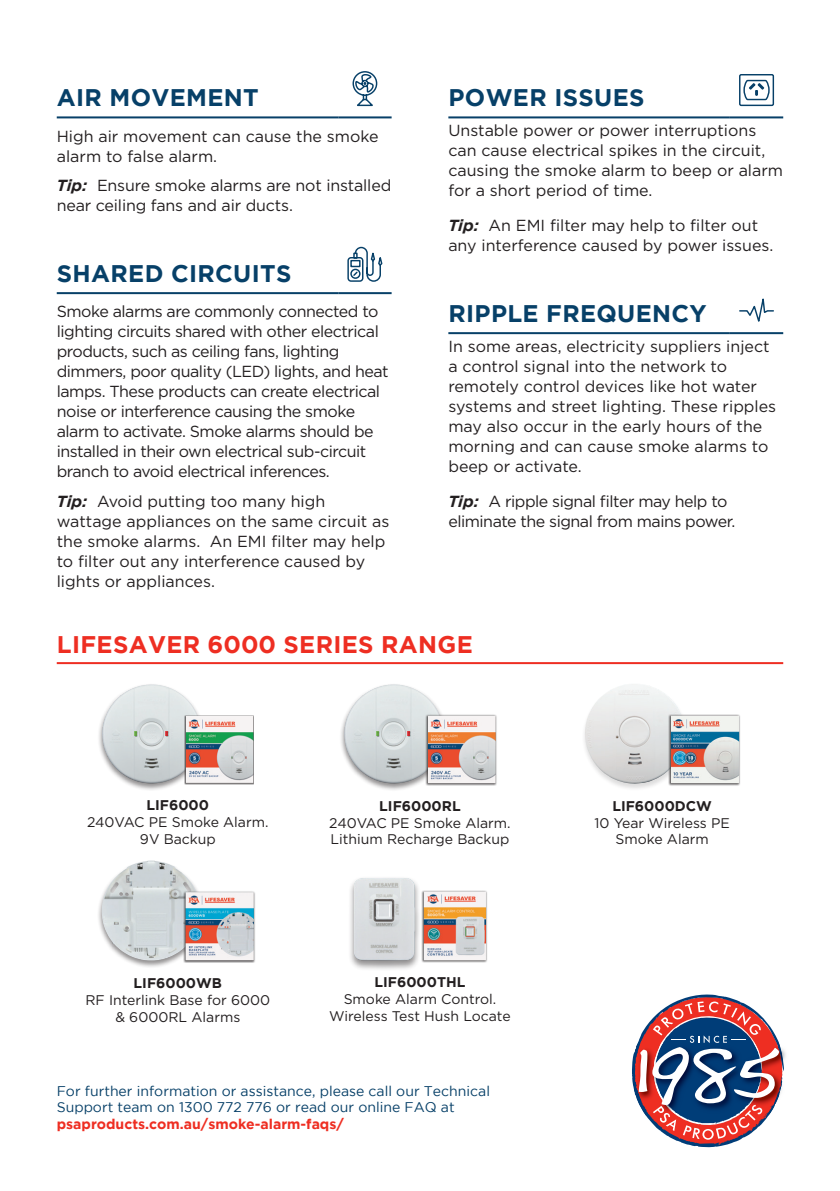
<style>
.page{position:relative;width:840px;height:1191px;background:#fff}
.page>*{position:absolute;margin:0;border:0;box-sizing:border-box;transform-origin:0 0}
.t1{font:700 24px "Gotham";letter-spacing:.015em;color:#074068}
.t2{font:700 24px "Gotham";letter-spacing:.015em;color:#ee2e22}
.t3{font:16px/20px "Gotham";letter-spacing:-.01em;color:#231f20}
.t4{font:16px/20px "Gotham";letter-spacing:-.03em;color:#231f20}
.t5{font:14px/16.8px "Gotham";color:#231f20;text-align:center}
.t6{font:14px/16.8px "Gotham";color:#074068}
.t7{font:700 14px "Gotham";color:#231f20}
.t8{font:700 14px "Gotham";color:#ee2e22}
.s1{font-weight:700;font-style:italic}
</style>
<div class="page">
<hr style="left:57px;top:116px;width:281px;height:2px;background:#074068">
<hr style="left:338px;top:116px;width:53px;height:2px;background:#074068">
<svg style="left:352px;top:71px;width:26px;height:36px"></svg>
<hr style="left:57px;top:292px;width:281px;height:2px;background:#074068">
<hr style="left:338px;top:292px;width:53px;height:2px;background:#074068">
<svg style="left:347px;top:246px;width:36px;height:36px"></svg>
<hr style="left:448px;top:116px;width:281px;height:2px;background:#074068">
<hr style="left:729px;top:116px;width:53px;height:2px;background:#074068">
<svg style="left:739px;top:74px;width:35px;height:33px"></svg>
<hr style="left:448px;top:332px;width:281px;height:2px;background:#074068">
<hr style="left:729px;top:332px;width:53px;height:2px;background:#074068">
<svg style="left:739px;top:298px;width:35px;height:24px"></svg>
<hr style="left:57px;top:662px;width:725px;height:2px;background:#ee2e22">
<div style="left:97px;top:683px;width:108px;height:108px;background:#231f20;opacity:.5"></div>
<img style="left:102px;top:684px;width:99px;height:99px">
<svg style="left:134px;top:731px;width:3px;height:5px"></svg>
<svg style="left:165px;top:731px;width:3px;height:5px"></svg>
<hr style="left:185px;top:715px;width:70px;height:2px;background:#fff;opacity:.75">
<div style="left:185px;top:716px;width:70px;height:69px;background:#231f20;opacity:.35"></div>
<div style="left:339px;top:683px;width:108px;height:108px;background:#231f20;opacity:.5"></div>
<img style="left:343px;top:684px;width:100px;height:99px">
<svg style="left:376px;top:731px;width:3px;height:5px"></svg>
<div style="left:425px;top:714px;width:72px;height:72px;background:#a5a3a4"></div>
<hr style="left:426px;top:714px;width:70px;height:2px;background:#fff;opacity:.75">
<div style="left:426px;top:716px;width:70px;height:68px;background:#231f20;opacity:.35"></div>
<div style="left:581px;top:683px;width:107px;height:108px;background:#231f20;opacity:.15"></div>
<img style="left:584px;top:683px;width:100px;height:101px">
<div style="left:668px;top:714px;width:72px;height:72px;background:#a5a3a4"></div>
<hr style="left:669px;top:714px;width:71px;height:4px;background:#fff;opacity:.75">
<div style="left:669px;top:716px;width:71px;height:68px;background:#231f20;opacity:.35"></div>
<div style="left:97px;top:859px;width:108px;height:109px;background:#231f20;opacity:.5"></div>
<img style="left:101px;top:860px;width:99px;height:101px">
<div style="left:183px;top:890px;width:72px;height:72px;background:#231f20;opacity:.75"></div>
<hr style="left:184px;top:890px;width:71px;height:3px;background:#fff;opacity:.75">
<div style="left:184px;top:893px;width:71px;height:68px;background:#231f20;opacity:.35"></div>
<div style="left:348px;top:876px;width:73px;height:94px;background:#231f20;opacity:.5"></div>
<img style="left:353px;top:878px;width:62px;height:82px">
<div style="left:421px;top:890px;width:66px;height:72px;background:#b6b5b5"></div>
<hr style="left:423px;top:890px;width:64px;height:2px;background:#fff;opacity:.75">
<div style="left:423px;top:892px;width:64px;height:69px;background:#231f20;opacity:.35"></div>
<svg style="left:632px;top:994px;width:151px;height:153px"></svg>
<h1 class="t1" style="left:57px;top:84px;width:203px">AIR MOVEMENT</h1>
<p class="t3" style="left:57px;top:126px;width:323px">High air movement can cause the smoke alarm to false alarm.</p>
<p class="t3" style="left:57px;top:175px;width:336px"><span class="s1">Tip:</span> Ensure smoke alarms are not installed near ceiling fans and air ducts.</p>
<h1 class="t1" style="left:57px;top:259px;width:236px">SHARED CIRCUITS</h1>
<p class="t4" style="left:57px;top:301px;width:333px">Smoke alarms are commonly connected to lighting circuits shared with other electrical products, such as ceiling fans, lighting dimmers, poor quality (LED) lights, and heat lamps. These products can create electrical noise or interference causing the smoke alarm to activate. Smoke alarms should be installed in their own electrical sub-circuit branch to avoid electrical inferences.</p>
<p class="t3" style="left:57px;top:491px;width:334px"><span class="s1">Tip:</span> Avoid putting too many high wattage appliances on the same circuit as the smoke alarms. An EMI filter may help to filter out any interference caused by lights or appliances.</p>
<h1 class="t1" style="left:448px;top:84px;width:197px">POWER ISSUES</h1>
<p class="t3" style="left:448px;top:120px;width:336px">Unstable power or power interruptions can cause electrical spikes in the circuit, causing the smoke alarm to beep or alarm for a short period of time.</p>
<p class="t3" style="left:448px;top:215px;width:326px"><span class="s1">Tip:</span> An EMI filter may help to filter out any interference caused by power issues.</p>
<h1 class="t1" style="left:448px;top:299px;width:259px">RIPPLE FREQUENCY</h1>
<p class="t3" style="left:448px;top:336px;width:329px">In some areas, electricity suppliers inject a control signal into the network to remotely control devices like hot water systems and street lighting. These ripples may also occur in the early hours of the morning and can cause smoke alarms to beep or activate.</p>
<p class="t4" style="left:448px;top:491px;width:288px"><span class="s1">Tip:</span> A ripple signal filter may help to eliminate the signal from mains power.</p>
<h1 class="t2" style="left:57px;top:630px;width:417px">LIFESAVER 6000 SERIES RANGE</h1>
<p class="t7" style="left:146px;top:797px;width:64px">LIF6000</p>
<p class="t5" style="left:87px;top:813px;width:183px">240VAC PE Smoke Alarm.<br>9V Backup</p>
<p class="t7" style="left:133px;top:975px;width:90px">LIF6000WB</p>
<p class="t5" style="left:85px;top:991px;width:186px">RF Interlink Base for 6000 &amp; 6000RL Alarms</p>
<p class="t7" style="left:379px;top:798px;width:83px">LIF6000RL</p>
<p class="t5" style="left:329px;top:814px;width:183px;text-align:left">240VAC PE Smoke Alarm.<br>Lithium Recharge Backup</p>
<p class="t7" style="left:374px;top:974px;width:92px">LIF6000THL</p>
<p class="t5" style="left:329px;top:990px;width:183px">Smoke Alarm Control.<br>Wireless Test Hush Locate</p>
<p class="t6" style="left:57px;top:1082px;width:434px">For further information or assistance, please call our Technical<br>Support team on 1300 772 776 or read our online FAQ at</p>
<p class="t8" style="left:57px;top:1116px;width:288px">psaproducts.com.au/smoke-alarm-faqs/</p>
<p class="t7" style="left:612px;top:798px;width:101px">LIF6000DCW</p>
<p class="t5" style="left:594px;top:814px;width:137px">10 Year Wireless PE<br>Smoke Alarm</p>
</div>
